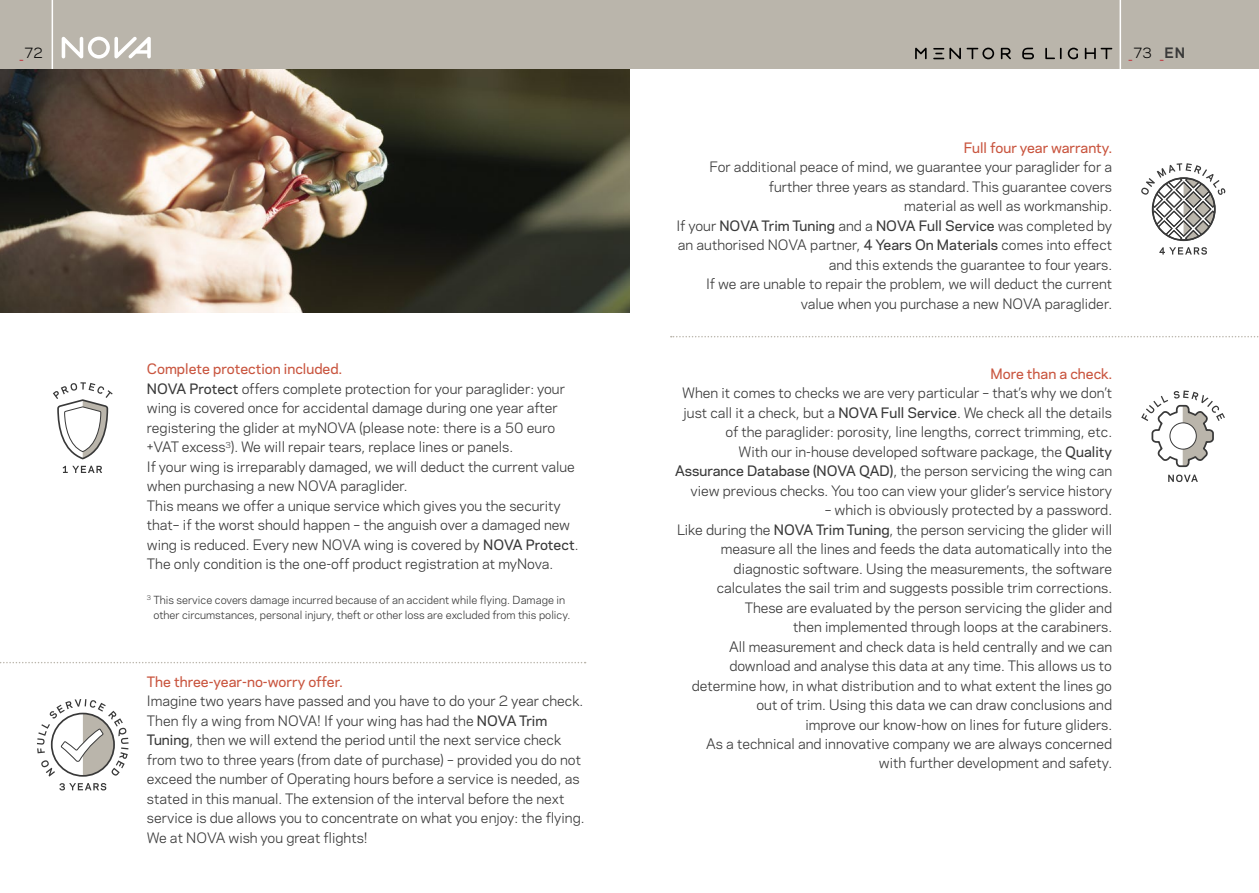
<style>
.page{position:relative;width:1259px;height:893px;background:#fff}
.page>*{position:absolute;margin:0;border:0;box-sizing:border-box;transform-origin:0 0}
.t1{font:13.5px/19.5px "Galaxie Polaris";color:#393939;text-align:right}
.t2{font:500 13.5px "Galaxie Polaris";color:#c9553f}
.t3{font:13.5px "Galaxie Polaris";color:#c1212c}
.t4{font:13.5px "Galaxie Polaris";color:#000}
.t5{font:10.5px/15px "Galaxie Polaris";color:#393939}
.s1{color:#c1212c}
.s2{color:#000}
.s3{font-weight:700;color:#393939}
.s4{font-weight:500;color:#c9553f}
.s5{font-weight:500}
</style>
<div class="page">
<div style="left:0;top:0;width:1259px;height:69px;background:#bab5ab"></div>
<hr style="left:1119px;top:0;width:2px;height:69px;background:#fff">
<hr style="left:52px;top:0;width:1px;height:69px;background:#fff">
<svg style="left:62px;top:37px;width:89px;height:22px"></svg>
<svg style="left:1084px;top:48px;width:28px;height:11px"></svg>
<svg style="left:1067px;top:48px;width:11px;height:11px"></svg>
<svg style="left:1045px;top:48px;width:16px;height:11px"></svg>
<svg style="left:915px;top:48px;width:96px;height:11px"></svg>
<svg style="left:1022px;top:48px;width:12px;height:11px"></svg>
<svg style="left:671px;top:336px;width:588px;height:1px"></svg>
<svg style="left:53px;top:382px;width:60px;height:91px"></svg>
<svg style="left:59px;top:783px;width:47px;height:7px"></svg>
<svg style="left:37px;top:699px;width:92px;height:78px"></svg>
<svg style="left:0;top:662px;width:585px;height:1px"></svg>
<svg style="left:1168px;top:475px;width:29px;height:7px"></svg>
<svg style="left:1141px;top:390px;width:84px;height:78px"></svg>
<svg style="left:1159px;top:247px;width:48px;height:8px"></svg>
<svg style="left:1141px;top:163px;width:84px;height:78px"></svg>
<div style="left:1151px;top:177px;width:64px;height:64px;border:2px solid #393939;border-radius:50%"></div>
<img style="left:0;top:69px;width:629px;height:243px">
<p class="t4" style="left:19px;top:43px;width:25px"><span class="s1">_</span>72</p>
<p class="t3" style="left:1128px;top:43px;width:58px">_<span class="s2">73</span> _<span class="s3">EN</span></p>
<p class="t1" style="left:147px;top:359px;width:433px;text-align:left"><span class="s4">Complete protection included.<br></span><span class="s5">NOVA Protect</span> offers complete protection for your paraglider: your wing is covered once for accidental damage during one year after registering the glider at myNOVA (please note: there is a 50 euro +VAT excess<sup>3</sup>). We will repair tears, replace lines or panels.<br>If your wing is irreparably damaged, we will deduct the current value when purchasing a new NOVA paraglider.<br>This means we offer a unique service which gives you the security that– if the worst should happen – the anguish over a damaged new wing is reduced. Every new NOVA wing is covered by <span class="s5">NOVA Protect</span>.<br>The only condition is the one-off product registration at myNova.</p>
<p class="t5" style="left:153px;top:591px;width:418px;text-indent:-6px"><sup>3</sup> This service covers damage incurred because of an accident while flying. Damage in other circumstances, personal injury, theft or other loss are excluded from this policy.</p>
<p class="t2" style="left:147px;top:671px;width:197px">The three-year-no-worry offer.</p>
<p class="t1" style="left:147px;top:690px;width:439px;text-align:left">Imagine two years have passed and you have to do your 2 year check.<br>Then fly a wing from NOVA! If your wing has had the <span class="s5">NOVA Trim Tuning</span>, then we will extend the period until the next service check from two to three years (from date of purchase) – provided you do not exceed the number of Operating hours before a service is needed, as stated in this manual. The extension of the interval before the next service is due allows you to concentrate on what you enjoy: the flying.<br>We at NOVA wish you great flights!</p>
<p class="t2" style="left:963px;top:137px;width:150px">Full four year warranty.</p>
<p class="t1" style="left:676px;top:157px;width:437px">For additional peace of mind, we guarantee your paraglider for a further three years as standard. This guarantee covers<br>material as well as workmanship.<br>If your <span class="s5">NOVA Trim Tuning</span> and a <span class="s5">NOVA Full Service</span> was completed by an authorised NOVA partner, <span class="s5">4 Years On Materials</span> comes into effect and this extends the guarantee to four years.<br>If we are unable to repair the problem, we will deduct the current value when you purchase a new NOVA paraglider.</p>
<p class="t2" style="left:990px;top:363px;width:123px">More than a check.</p>
<p class="t1" style="left:675px;top:382px;width:438px">When it comes to checks we are very particular – that’s why we don’t just call it a check, but a <span class="s5">NOVA Full Service</span>. We check all the details of the paraglider: porosity, line lengths, correct trimming, etc.<br>With our in-house developed software package, the <span class="s5">Quality Assurance Database (NOVA QAD)</span>, the person servicing the wing can view previous checks. You too can view your glider’s service history</p>
<p class="t1" style="left:677px;top:499px;width:436px">– which is obviously protected by a password.<br>Like during the <span class="s5">NOVA Trim Tuning</span>, the person servicing the glider will measure all the lines and feeds the data automatically into the diagnostic software. Using the measurements, the software calculates the sail trim and suggests possible trim corrections.<br>These are evaluated by the person servicing the glider and<br>then implemented through loops at the carabiners.<br>All measurement and check data is held centrally and we can download and analyse this data at any time. This allows us to determine how, in what distribution and to what extent the lines go out of trim. Using this data we can draw conclusions and<br>improve our know-how on lines for future gliders.<br>As a technical and innovative company we are always concerned with further development and safety.</p>
</div>
